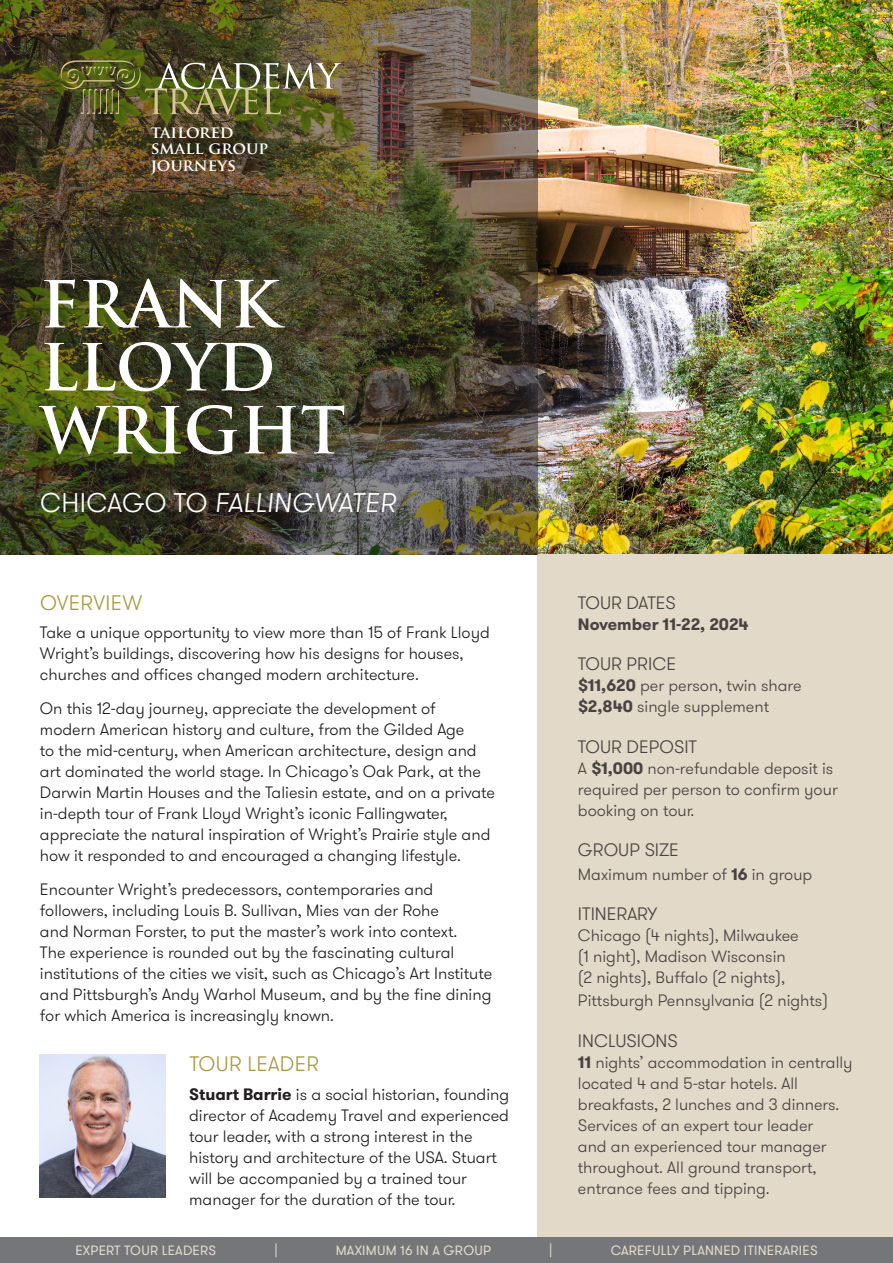
<style>
.page{position:relative;width:893px;height:1263px;background:#fff}
.page>*{position:absolute;margin:0;border:0;box-sizing:border-box;transform-origin:0 0}
.t1{font:700 63px/63px "Trajan Pro";color:#fff}
.t2{font:italic 300 27px "GT Walsheim";letter-spacing:.015em;color:#fff}
.t3{font:300 21px "GT Walsheim";letter-spacing:.015em;color:#ad9a41}
.t4{font:300 18px "GT Walsheim";color:#484342}
.t5{font:300 16.5px/21px "GT Walsheim";color:#231f20}
.t6{font:300 16.5px/21px "GT Walsheim";color:#484342}
.t7{font:700 16.5px "GT Walsheim";color:#484342}
.t8{font:700 16.5px "Trajan Pro";color:#fff}
.t9{font:700 16.5px "Trajan Pro";letter-spacing:-.02em;color:#fff}
.t10{font:13.5px "GT Walsheim";letter-spacing:.015em;color:#e2d9c8}
.s1{font-style:normal}
.s2{font-weight:700}
</style>
<div class="page">
<img style="left:538px;top:0;width:355px;height:554px">
<div style="left:538px;top:554px;width:355px;height:709px;background:#e2d9c8"></div>
<img style="left:0;top:0;width:538px;height:554px">
<div style="left:0;top:1237px;width:893px;height:26px;background:#757679"></div>
<img style="left:40px;top:1054px;width:126px;height:143px">
<img style="left:60px;top:60px;width:281px;height:55px">
<p class="t9" style="left:151px;top:121px;width:84px">tailored</p>
<p class="t8" style="left:151px;top:138px;width:119px">small group</p>
<p class="t8" style="left:151px;top:154px;width:87px">journeys</p>
<p class="t1" style="left:40px;top:274px;width:307px">FRANK<br>LLOYD<br>WRIGHT</p>
<p class="t2" style="left:40px;top:486px;width:357px"><span class="s1">CHICAGO TO</span> FALLINGWATER</p>
<p class="t3" style="left:40px;top:589px;width:104px">OVERVIEW</p>
<p class="t5" style="left:40px;top:622px;width:451px">Take a unique opportunity to view more than 15 of Frank Lloyd<br>Wright’s buildings, discovering how his designs for houses, churches and offices changed modern architecture.</p>
<p class="t5" style="left:40px;top:698px;width:457px">On this 12-day journey, appreciate the development of modern American history and culture, from the Gilded Age<br>to the mid-century, when American architecture, design and art dominated the world stage. In Chicago’s Oak Park, at the Darwin Martin Houses and the Taliesin estate, and on a private in-depth tour of Frank Lloyd Wright’s iconic Fallingwater, appreciate the natural inspiration of Wright’s Prairie style and how it responded to and encouraged a changing lifestyle.</p>
<p class="t5" style="left:40px;top:879px;width:454px">Encounter Wright’s predecessors, contemporaries and followers, including Louis B. Sullivan, Mies van der Rohe<br>and Norman Forster, to put the master’s work into context.<br>The experience is rounded out by the fascinating cultural institutions of the cities we visit, such as Chicago’s Art Institute and Pittsburgh’s Andy Warhol Museum, and by the fine dining for which America is increasingly known.</p>
<p class="t3" style="left:189px;top:1051px;width:131px">TOUR LEADER</p>
<p class="t5" style="left:189px;top:1084px;width:321px"><span class="s2">Stuart Barrie</span> is a social historian, founding director of Academy Travel and experienced tour leader, with a strong interest in the history and architecture of the USA. Stuart will be accompanied by a trained tour manager for the duration of the tour.</p>
<p class="t4" style="left:578px;top:591px;width:100px">TOUR DATES</p>
<p class="t7" style="left:578px;top:613px;width:172px">November 11-22, 2024</p>
<p class="t4" style="left:578px;top:653px;width:100px">TOUR PRICE</p>
<p class="t6" style="left:578px;top:675px;width:225px"><span class="s2">$11,620</span> per person, twin share <span class="s2">$2,840</span> single supplement</p>
<p class="t4" style="left:578px;top:735px;width:121px">TOUR DEPOSIT</p>
<p class="t6" style="left:578px;top:758px;width:261px">A <span class="s2">$1,000</span> non-refundable deposit is required per person to confirm your booking on tour.</p>
<p class="t4" style="left:578px;top:838px;width:103px">GROUP SIZE</p>
<p class="t6" style="left:578px;top:864px;width:236px">Maximum number of <span class="s2">16</span> in group</p>
<p class="t4" style="left:578px;top:902px;width:81px">ITINERARY</p>
<p class="t6" style="left:578px;top:925px;width:222px">Chicago (4 nights), Milwaukee (1 night), Madison Wisconsin (2 nights), Buffalo (2 nights),</p>
<p class="t6" style="left:578px;top:990px;width:252px">Pittsburgh Pennsylvania (2 nights)</p>
<p class="t4" style="left:578px;top:1029px;width:101px">INCLUSIONS</p>
<p class="t6" style="left:578px;top:1052px;width:276px"><span class="s2">11</span> nights’ accommodation in centrally located 4 and 5-star hotels. All breakfasts, 2 lunches and 3 dinners.<br>Services of an expert tour leader<br>and an experienced tour manager throughout. All ground transport, entrance fees and tipping.</p>
<p class="t10" style="left:75px;top:1242px;width:142px">EXPERT TOUR LEADERS</p>
<p class="t10" style="left:274px;top:1242px;width:5px">|</p>
<p class="t10" style="left:336px;top:1242px;width:157px">MAXIMUM 16 IN A GROUP</p>
<p class="t10" style="left:549px;top:1242px;width:5px">|</p>
<p class="t10" style="left:611px;top:1242px;width:208px">CAREFULLY PLANNED ITINERARIES</p>
</div>
